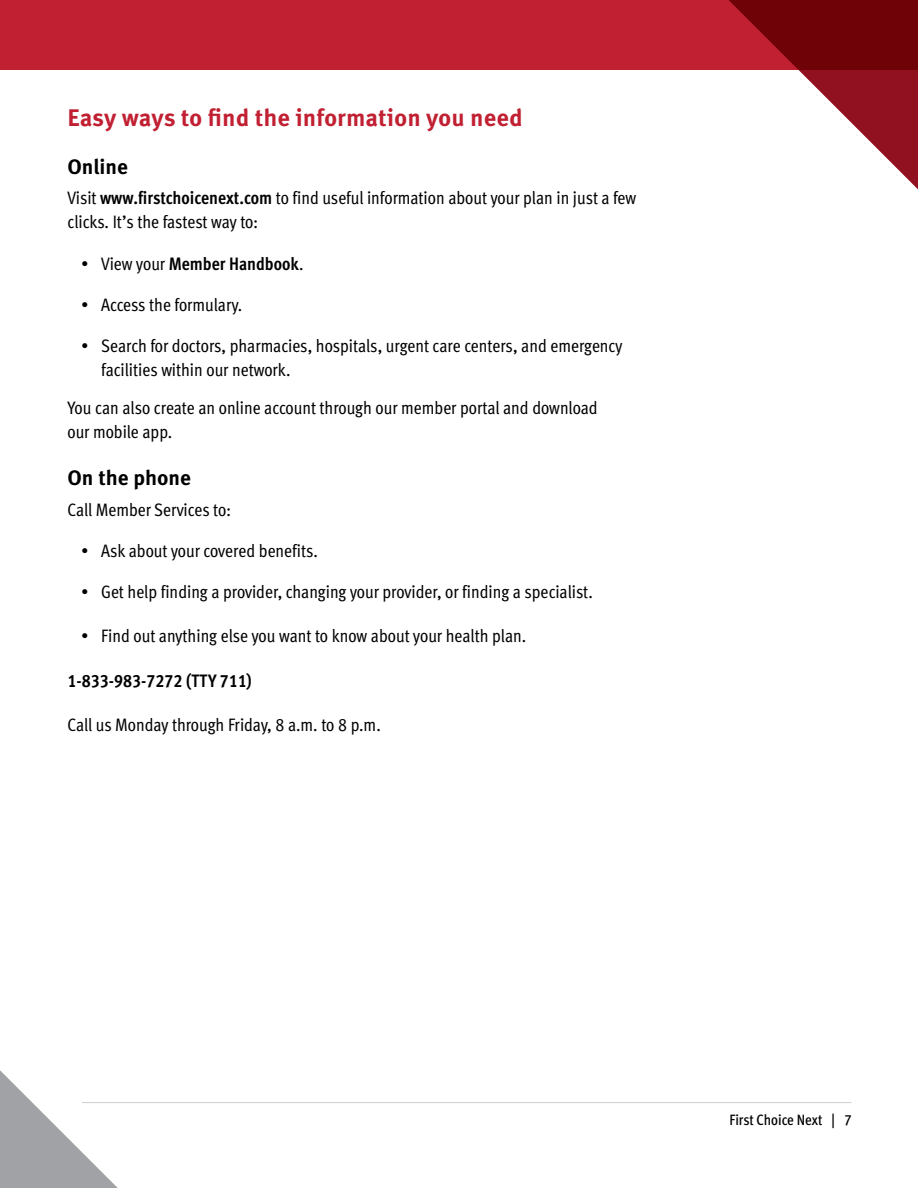
<style>
.page{position:relative;width:918px;height:1188px;background:#fff}
.page>*{position:absolute;margin:0;border:0;box-sizing:border-box;transform-origin:0 0}
.Headline{font:700 24px "Meta Correspondence Pro";color:#c12032}
.Topic_Header{font:700 21px "Meta Pro";color:#000}
.Bullets{font:condensed 18px/24px "Meta Pro";color:#000}
.Body_Copy{font:condensed 18px/24px "Meta Pro";color:#000}
.Bullets-2{font:700 condensed 18px "Meta Pro";color:#000}
.Body_Copy-2{font:700 condensed 18px "Meta Pro";color:#000}
.t1{font:500 condensed 15px "Meta Pro";color:#000}
.s1{font-weight:700}
.s2{font-weight:400}
</style>
<div class="page">
<hr style="left:82px;top:1102px;width:770px;height:1px;background:#d1d3d4">
<div style="left:0;top:0;width:918px;height:70px;background:#c12032"></div>
<svg style="left:0;top:1070px;width:118px;height:118px"></svg>
<svg style="left:729px;top:0;width:189px;height:190px"></svg>
<h1 class="Headline" style="left:68px;top:99px;width:457px">Easy ways to find the information you need</h1>
<h1 class="Topic_Header" style="left:68px;top:150px;width:62px">Online</h1>
<p class="Body_Copy" style="left:68px;top:185px;width:570px">Visit <span class="s1">www.firstchoicenext.com</span> to find useful information about your plan in just a few clicks. It’s the fastest way to:</p>
<p class="Bullets-2" style="left:81px;top:249px;width:224px"><span class="s2">• View your</span> Member Handbook<span class="s2">.</span></p>
<p class="Bullets" style="left:81px;top:291px;width:163px">• Access the formulary.</p>
<p class="Bullets" style="left:101px;top:332px;width:523px;text-indent:-20px">• Search for doctors, pharmacies, hospitals, urgent care centers, and emergency facilities within our network.</p>
<p class="Body_Copy" style="left:68px;top:394px;width:532px">You can also create an online account through our member portal and download our mobile app.</p>
<h1 class="Topic_Header" style="left:68px;top:461px;width:125px">On the phone</h1>
<p class="Body_Copy" style="left:68px;top:496px;width:165px">Call Member Services to:</p>
<p class="Bullets" style="left:81px;top:537px;width:238px">• Ask about your covered benefits.</p>
<p class="Bullets" style="left:81px;top:578px;width:513px">• Get help finding a provider, changing your provider, or finding a specialist.</p>
<p class="Bullets" style="left:81px;top:623px;width:447px">• Find out anything else you want to know about your health plan.</p>
<p class="Body_Copy-2" style="left:68px;top:666px;width:186px">1-833-983-7272 (TTY 711)</p>
<p class="Body_Copy" style="left:68px;top:711px;width:315px">Call us Monday through Friday, 8 a.m. to 8 p.m.</p>
<p class="t1" style="left:730px;top:1109px;width:124px">First Choice Next | 7</p>
</div>
